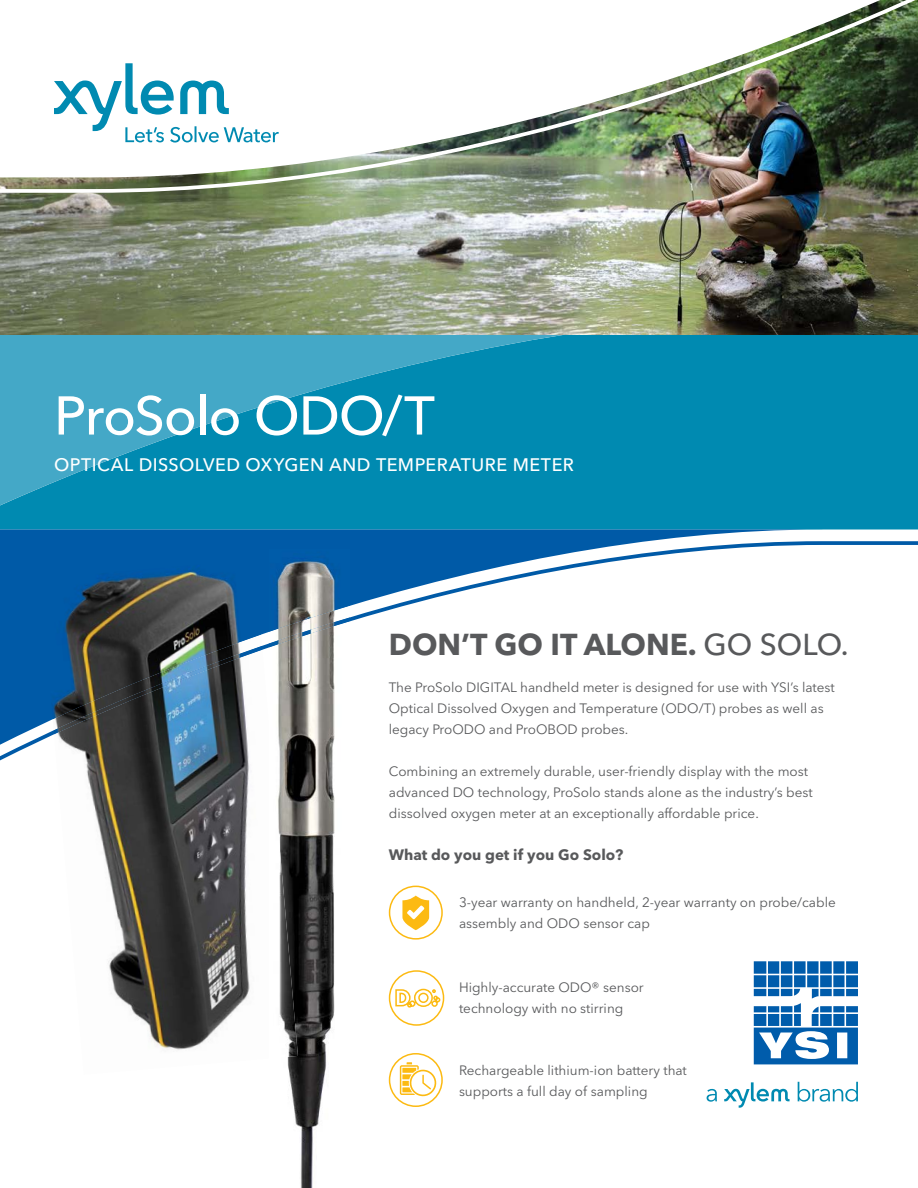
<style>
.page{position:relative;width:918px;height:1188px;background:#fff}
.page>*{position:absolute;margin:0;border:0;box-sizing:border-box;transform-origin:0 0}
.t1{font:500 54px "Avenir Next LT Pro";letter-spacing:-.02em;color:#fff}
.t2{font:700 30px "Avenir Next LT Pro";color:#58595b}
.t3{font:500 18px "Avenir Next LT Pro";letter-spacing:.025em;color:#fff}
.t4{font:700 15px "Avenir Next LT Pro";color:#58595b}
.t5{font:13.5px/21px "Avenir Next LT Pro";color:#58595b}
.s1{font-weight:500}
</style>
<div class="page">
<div style="left:822px;top:335px;width:96px;height:195px;background:#008ab1"></div>
<svg style="left:0;top:335px;width:822px;height:195px;background:#1191b6"></svg>
<svg style="left:0;top:530px;width:788px;height:11px;background:#1a6bb0"></svg>
<svg style="left:0;top:541px;width:918px;height:220px"></svg>
<svg style="left:754px;top:961px;width:104px;height:103px"></svg>
<svg style="left:707px;top:1089px;width:10px;height:13px"></svg>
<svg style="left:798px;top:1082px;width:60px;height:20px"></svg>
<svg style="left:724px;top:1082px;width:66px;height:26px"></svg>
<div style="left:389px;top:1053px;width:54px;height:54px;border:2px solid #fcba12;border-radius:50%"></div>
<svg style="left:400px;top:1062px;width:38px;height:36px"></svg>
<div style="left:389px;top:886px;width:54px;height:54px;border:2px solid #fcba12;border-radius:50%"></div>
<svg style="left:402px;top:896px;width:27px;height:34px"></svg>
<svg style="left:388px;top:970px;width:57px;height:56px"></svg>
<img style="left:0;top:195px;width:918px;height:140px">
<img style="left:0;top:0;width:918px;height:195px">
<svg style="left:54px;top:63px;width:225px;height:80px"></svg>
<img style="left:53px;top:635px;width:216px;height:415px">
<img style="left:40px;top:560px;width:221px;height:159px">
<img style="left:54px;top:646px;width:208px;height:88px">
<img style="left:269px;top:648px;width:81px;height:540px">
<img style="left:269px;top:549px;width:81px;height:68px">
<img style="left:269px;top:617px;width:81px;height:31px">
<img style="left:269px;top:723px;width:29px;height:335px">
<h1 class="t1" style="left:54px;top:383px;width:382px">ProSolo ODO/T</h1>
<h3 class="t3" style="left:54px;top:453px;width:521px">OPTICAL DISSOLVED OXYGEN AND TEMPERATURE METER</h3>
<h2 class="t2" style="left:389px;top:626px;width:461px">DON’T GO IT ALONE. <span class="s1">GO SOLO.</span></h2>
<p class="t5" style="left:389px;top:676px;width:448px">The ProSolo DIGITAL handheld meter is designed for use with YSI’s latest<br>Optical Dissolved Oxygen and Temperature (ODO/T) probes as well as legacy ProODO and ProOBOD probes.</p>
<p class="t5" style="left:389px;top:760px;width:425px">Combining an extremely durable, user-friendly display with the most advanced DO technology, ProSolo stands alone as the industry’s best dissolved oxygen meter at an exceptionally affordable price.</p>
<p class="t4" style="left:389px;top:845px;width:236px">What do you get if you Go Solo?</p>
<p class="t5" style="left:459px;top:892px;width:378px">3-year warranty on handheld, 2-year warranty on probe/cable assembly and ODO sensor cap</p>
<p class="t5" style="left:459px;top:977px;width:186px">Highly-accurate ODO® sensor technology with no stirring</p>
<p class="t5" style="left:459px;top:1059px;width:229px">Rechargeable lithium-ion battery that supports a full day of sampling</p>
</div>
